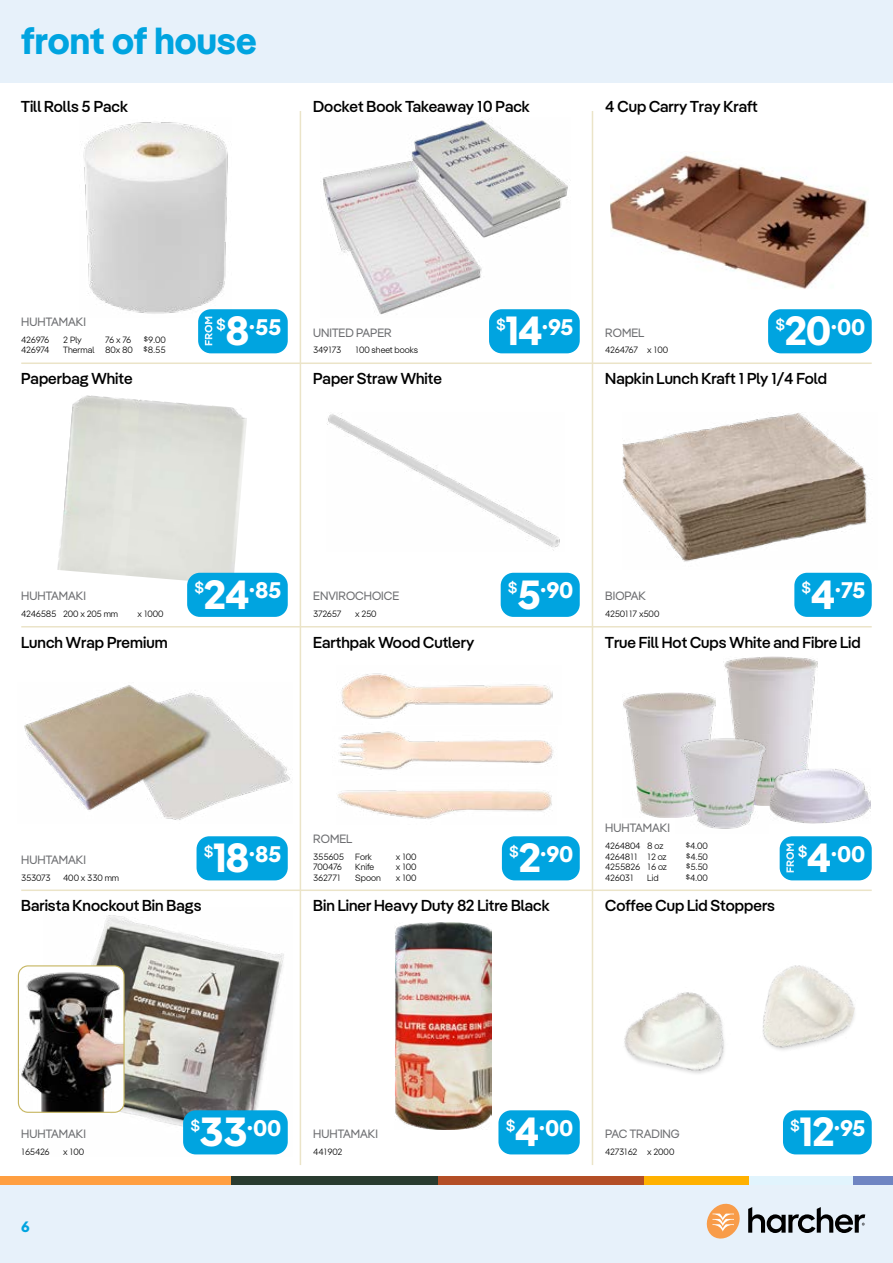
<style>
.page{position:relative;width:893px;height:1263px;background:#fff}
.page>*{position:absolute;margin:0;border:0;box-sizing:border-box;transform-origin:0 0}
.e_Price_tag_small{font:900 40.5px "Harchertest";color:#fff}
.e_page_category{font:900 37.5px "Harchertest";color:#00a4e0}
.e_Price_tag_small-2{font:900 22.5px "Harchertest";letter-spacing:-.02em;color:#fff}
.e_Product_name{font:700 15.75px "Harchertest";color:#000}
.t1{font:900 15px "Harchertest";color:#00a4e0}
.e_Brand_name{font:12px "Harchertest";color:#6d6e71}
.e_sku_desc_price_2025{font:300 9px "Harchertest";letter-spacing:-.03em;color:#000}
.e_sku_desc_price_2025-2{font:300 9px "Harchertest";color:#000}
.s1{font-weight:700;font-size:21px}
.s2{font-size:40.5px}
</style>
<div class="page">
<div style="left:0;top:0;width:893px;height:83px;background:#e7f1fa"></div>
<div style="left:0;top:1182px;width:893px;height:81px;background:#e7f1fa"></div>
<hr style="left:21px;top:362px;width:851px;height:2px;background:#ebe4c8">
<hr style="left:21px;top:626px;width:851px;height:1px;background:#ebe4c8">
<hr style="left:21px;top:889px;width:851px;height:2px;background:#ebe4c8">
<hr style="left:592px;top:111px;width:1px;height:1054px;background:#ebe4c8">
<hr style="left:300px;top:111px;width:1px;height:1054px;background:#ebe4c8">
<svg style="left:748px;top:1207px;width:117px;height:26px"></svg>
<svg style="left:707px;top:1204px;width:33px;height:35px"></svg>
<img style="left:91px;top:915px;width:197px;height:240px">
<img style="left:723px;top:657px;width:94px;height:111px">
<img style="left:623px;top:692px;width:93px;height:125px">
<img style="left:83px;top:122px;width:145px;height:194px">
<img style="left:323px;top:120px;width:245px;height:196px">
<img style="left:611px;top:155px;width:256px;height:134px">
<img style="left:57px;top:395px;width:191px;height:187px">
<img style="left:327px;top:413px;width:233px;height:138px">
<img style="left:623px;top:413px;width:249px;height:149px">
<img style="left:769px;top:768px;width:102px;height:55px">
<img style="left:675px;top:735px;width:94px;height:94px">
<img style="left:24px;top:685px;width:268px;height:135px">
<img style="left:337px;top:790px;width:215px;height:29px">
<img style="left:340px;top:731px;width:214px;height:39px">
<img style="left:341px;top:673px;width:212px;height:46px">
<img style="left:395px;top:923px;width:96px;height:206px">
<img style="left:624px;top:965px;width:231px;height:109px">
<img style="left:18px;top:966px;width:106px;height:146px">
<div style="left:18px;top:965px;width:107px;height:148px;border:1px solid #c6b661;border-radius:10px"></div>
<div style="left:489px;top:309px;width:91px;height:44px;background:#00a4e0;border-radius:13px"></div>
<div style="left:768px;top:309px;width:104px;height:44px;background:#00a4e0;border-radius:13px"></div>
<div style="left:794px;top:573px;width:78px;height:44px;background:#00a4e0;border-radius:13px"></div>
<div style="left:501px;top:573px;width:79px;height:44px;background:#00a4e0;border-radius:13px"></div>
<div style="left:502px;top:836px;width:78px;height:44px;background:#00a4e0;border-radius:13px"></div>
<div style="left:780px;top:836px;width:92px;height:44px;background:#00a4e0;border-radius:13px"></div>
<svg style="left:786px;top:844px;width:8px;height:28px"></svg>
<div style="left:783px;top:1110px;width:89px;height:44px;background:#00a4e0;border-radius:13px"></div>
<div style="left:498px;top:1110px;width:82px;height:44px;background:#00a4e0;border-radius:13px"></div>
<div style="left:183px;top:1110px;width:105px;height:44px;background:#00a4e0;border-radius:13px"></div>
<div style="left:197px;top:836px;width:91px;height:44px;background:#00a4e0;border-radius:13px"></div>
<div style="left:187px;top:573px;width:101px;height:44px;background:#00a4e0;border-radius:13px"></div>
<div style="left:198px;top:309px;width:90px;height:44px;background:#00a4e0;border-radius:13px"></div>
<svg style="left:205px;top:317px;width:7px;height:28px"></svg>
<div style="left:0;top:1176px;width:231px;height:8px;background:#ff9f41"></div>
<div style="left:639px;top:1176px;width:111px;height:8px;background:#ffb100"></div>
<div style="left:750px;top:1176px;width:103px;height:8px;background:#e1f4fd"></div>
<div style="left:853px;top:1176px;width:40px;height:8px;background:#6f85c2"></div>
<div style="left:438px;top:1176px;width:206px;height:8px;background:#b34e26"></div>
<div style="left:231px;top:1176px;width:207px;height:8px;background:#293b2f"></div>
<p class="e_page_category" style="left:21px;top:22px;width:237px">front of house</p>
<p class="e_Product_name" style="left:21px;top:98px;width:108px">Till Rolls 5 Pack</p>
<p class="e_Product_name" style="left:313px;top:98px;width:218px">Docket Book Takeaway 10 Pack</p>
<p class="e_Product_name" style="left:605px;top:98px;width:154px">4 Cup Carry Tray Kraft</p>
<p class="e_Brand_name" style="left:21px;top:315px;width:66px">HUHTAMAKI</p>
<p class="e_sku_desc_price_2025" style="left:21px;top:333px;width:30px">426976</p>
<p class="e_sku_desc_price_2025" style="left:63px;top:333px;width:20px">2 Ply</p>
<p class="e_sku_desc_price_2025" style="left:105px;top:333px;width:28px">76 x 76</p>
<p class="e_sku_desc_price_2025" style="left:143px;top:333px;width:24px">$9.00</p>
<p class="e_sku_desc_price_2025" style="left:21px;top:344px;width:30px">426974</p>
<p class="e_sku_desc_price_2025-2" style="left:63px;top:344px;width:104px">Thermal 80x 80 $8.55</p>
<p class="e_Product_name" style="left:21px;top:370px;width:113px">Paperbag White</p>
<p class="e_Price_tag_small-2" style="left:216px;top:315px;width:67px"><span class="s1">$</span><span class="s2">8</span>.55</p>
<p class="e_Brand_name" style="left:313px;top:325px;width:80px">UNITED PAPER</p>
<p class="e_sku_desc_price_2025" style="left:313px;top:344px;width:30px">349173</p>
<p class="e_sku_desc_price_2025-2" style="left:355px;top:344px;width:64px">100 sheet books</p>
<p class="e_Product_name" style="left:313px;top:370px;width:130px">Paper Straw White</p>
<p class="e_Price_tag_small-2" style="left:496px;top:315px;width:79px"><span class="s1">$</span><span class="s2">14</span>.95</p>
<p class="e_Price_tag_small-2" style="left:775px;top:315px;width:92px"><span class="s1">$</span><span class="s2">20</span>.00</p>
<p class="e_Brand_name" style="left:605px;top:325px;width:40px">ROMEL</p>
<p class="e_sku_desc_price_2025" style="left:605px;top:344px;width:64px">4264767 x 100</p>
<p class="e_Product_name" style="left:605px;top:370px;width:223px">Napkin Lunch Kraft 1 Ply 1/4 Fold</p>
<p class="e_Brand_name" style="left:21px;top:589px;width:66px">HUHTAMAKI</p>
<p class="e_sku_desc_price_2025" style="left:21px;top:607px;width:99px">4246585 200 x 205 mm</p>
<p class="e_sku_desc_price_2025" style="left:137px;top:607px;width:28px">x 1000</p>
<p class="e_Product_name" style="left:21px;top:633px;width:148px">Lunch Wrap Premium</p>
<p class="e_Price_tag_small-2" style="left:194px;top:579px;width:89px"><span class="s1">$</span><span class="s2">24</span>.85</p>
<p class="e_Brand_name" style="left:313px;top:589px;width:87px">ENVIROCHOICE</p>
<p class="e_sku_desc_price_2025" style="left:313px;top:607px;width:30px">372657</p>
<p class="e_sku_desc_price_2025" style="left:355px;top:607px;width:23px">x 250</p>
<p class="e_Product_name" style="left:313px;top:633px;width:163px">Earthpak Wood Cutlery</p>
<p class="e_Price_tag_small-2" style="left:507px;top:579px;width:68px"><span class="s1">$</span><span class="s2">5</span>.90</p>
<p class="e_Brand_name" style="left:605px;top:589px;width:42px">BIOPAK</p>
<p class="e_sku_desc_price_2025" style="left:605px;top:607px;width:56px">4250117 x500</p>
<p class="e_Price_tag_small-2" style="left:801px;top:579px;width:66px"><span class="s1">$</span><span class="s2">4</span>.75</p>
<p class="e_Product_name" style="left:605px;top:633px;width:257px">True Fill Hot Cups White and Fibre Lid</p>
<p class="e_Brand_name" style="left:21px;top:852px;width:66px">HUHTAMAKI</p>
<p class="e_sku_desc_price_2025" style="left:21px;top:871px;width:31px">353073</p>
<p class="e_sku_desc_price_2025" style="left:63px;top:871px;width:57px">400 x 330 mm</p>
<p class="e_Price_tag_small-2" style="left:203px;top:842px;width:80px"><span class="s1">$</span><span class="s2">18</span>.85</p>
<p class="e_Product_name" style="left:21px;top:897px;width:182px">Barista Knockout Bin Bags</p>
<p class="e_Brand_name" style="left:605px;top:821px;width:66px">HUHTAMAKI</p>
<p class="e_sku_desc_price_2025" style="left:605px;top:839px;width:60px">4264804 8 oz</p>
<p class="e_sku_desc_price_2025" style="left:685px;top:839px;width:24px">$4.00</p>
<p class="e_sku_desc_price_2025" style="left:605px;top:850px;width:63px">4264811 12 oz</p>
<p class="e_sku_desc_price_2025" style="left:686px;top:850px;width:24px">$4.50</p>
<p class="e_sku_desc_price_2025" style="left:605px;top:860px;width:63px">4255826 16 oz</p>
<p class="e_sku_desc_price_2025" style="left:686px;top:860px;width:24px">$5.50</p>
<p class="e_sku_desc_price_2025" style="left:605px;top:871px;width:30px">426031</p>
<p class="e_sku_desc_price_2025" style="left:647px;top:871px;width:13px">Lid</p>
<p class="e_sku_desc_price_2025" style="left:685px;top:871px;width:24px">$4.00</p>
<p class="e_Product_name" style="left:605px;top:897px;width:171px">Coffee Cup Lid Stoppers</p>
<p class="e_Brand_name" style="left:313px;top:831px;width:40px">ROMEL</p>
<p class="e_sku_desc_price_2025" style="left:313px;top:850px;width:60px">355605 Fork</p>
<p class="e_sku_desc_price_2025" style="left:396px;top:850px;width:22px">x 100</p>
<p class="e_sku_desc_price_2025" style="left:313px;top:860px;width:30px">700476</p>
<p class="e_sku_desc_price_2025" style="left:355px;top:860px;width:20px">Knife</p>
<p class="e_sku_desc_price_2025" style="left:396px;top:860px;width:22px">x 100</p>
<p class="e_sku_desc_price_2025" style="left:313px;top:871px;width:29px">362771</p>
<p class="e_sku_desc_price_2025" style="left:355px;top:871px;width:27px">Spoon</p>
<p class="e_sku_desc_price_2025" style="left:396px;top:871px;width:22px">x 100</p>
<p class="e_Price_tag_small-2" style="left:508px;top:842px;width:66px"><span class="s1">$</span><span class="s2">2</span>.90</p>
<p class="e_Price_tag_small-2" style="left:797px;top:842px;width:70px"><span class="s1">$</span><span class="s2">4</span>.00</p>
<p class="e_Product_name" style="left:313px;top:897px;width:238px">Bin Liner Heavy Duty 82 Litre Black</p>
<p class="e_Brand_name" style="left:21px;top:1126px;width:66px">HUHTAMAKI</p>
<p class="e_sku_desc_price_2025" style="left:21px;top:1145px;width:30px">165426</p>
<p class="e_sku_desc_price_2025" style="left:63px;top:1145px;width:22px">x 100</p>
<p class="t1" style="left:21px;top:1219px;width:10px">6</p>
<p class="e_Price_tag_small" style="left:790px;top:1111px;width:47px"><sup>$</sup>12</p>
<p class="e_Price_tag_small-2" style="left:190px;top:1116px;width:93px"><span class="s1">$</span><span class="s2">33</span>.00</p>
<p class="e_Price_tag_small-2" style="left:505px;top:1116px;width:70px"><span class="s1">$</span><span class="s2">4</span>.00</p>
<p class="e_Price_tag_small-2" style="left:834px;top:1116px;width:33px">.95</p>
<p class="e_Brand_name" style="left:605px;top:1126px;width:76px">PAC TRADING</p>
<p class="e_sku_desc_price_2025" style="left:605px;top:1145px;width:71px">4273162 x 2000</p>
<p class="e_Brand_name" style="left:313px;top:1126px;width:66px">HUHTAMAKI</p>
<p class="e_sku_desc_price_2025" style="left:313px;top:1145px;width:31px">441902</p>
</div>
